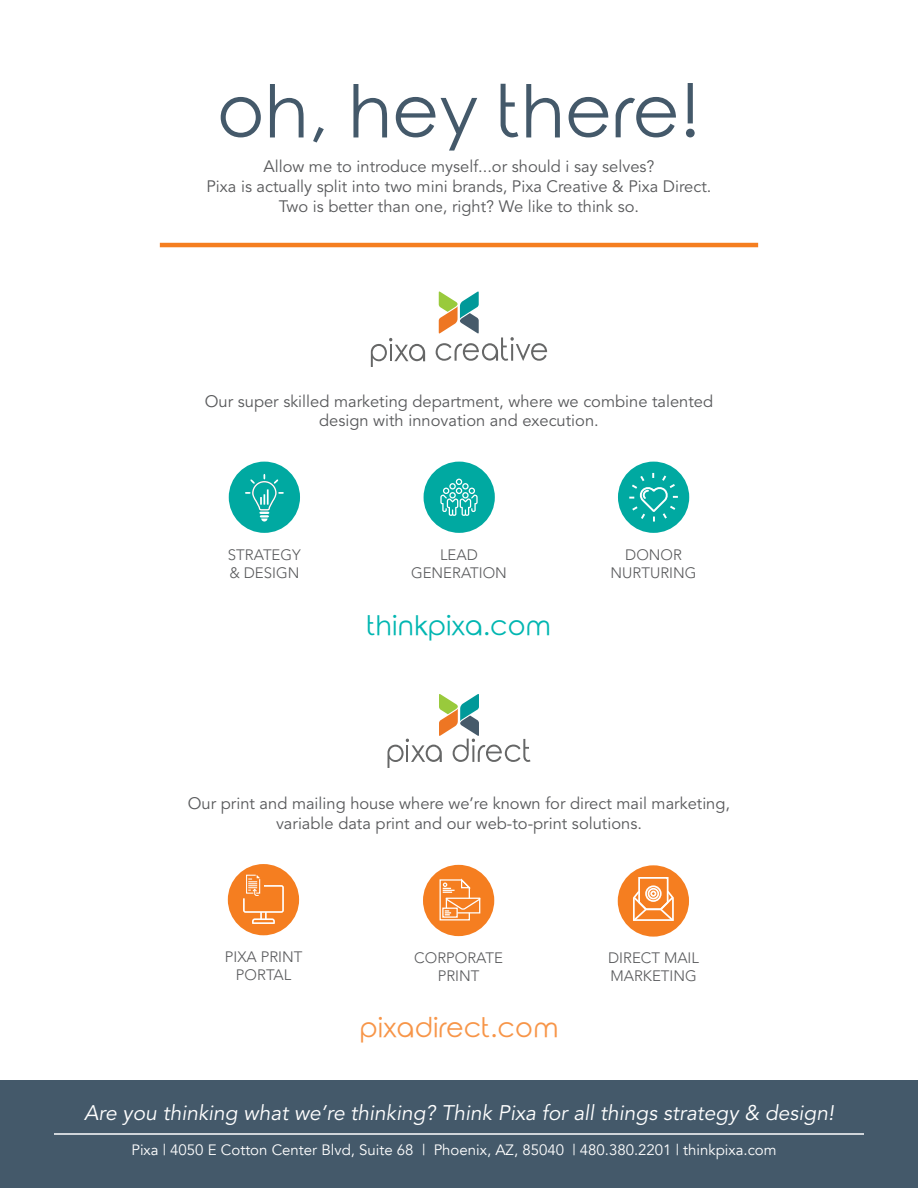
<style>
.page{position:relative;width:918px;height:1188px;background:#fff}
.page>*{position:absolute;margin:0;border:0;box-sizing:border-box;transform-origin:0 0}
.t1{font:72px "Rounded Elegance";color:#44596a}
.t2{font:27px "Rounded Elegance";color:#f79548}
.t3{font:27px "Rounded Elegance";color:#00b6b1}
.t4{font:italic 21px "Avenir LT Std";color:#fff}
.t5{font:16.5px/19.8px "Avenir LT Std";color:#58595b;text-align:center}
.t6{font:300 15px/18px "Avenir LT Std";color:#58595b;text-align:center}
.t7{font:15px "Avenir";color:#fff}
</style>
<div class="page">
<hr style="left:160px;top:243px;width:598px;height:4px;background:#f57e20">
<svg style="left:436px;top:292px;width:111px;height:69px"></svg>
<svg style="left:371px;top:338px;width:54px;height:29px"></svg>
<svg style="left:388px;top:694px;width:142px;height:74px"></svg>
<div style="left:229px;top:462px;width:71px;height:71px;background:#00a9a1;border-radius:50%"></div>
<svg style="left:245px;top:474px;width:39px;height:48px"></svg>
<div style="left:424px;top:462px;width:71px;height:71px;background:#00a9a1;border-radius:50%"></div>
<svg style="left:440px;top:479px;width:38px;height:37px"></svg>
<div style="left:618px;top:462px;width:71px;height:71px;background:#00a9a1;border-radius:50%"></div>
<svg style="left:629px;top:473px;width:49px;height:49px"></svg>
<div style="left:228px;top:864px;width:71px;height:71px;background:#f57e20;border-radius:50%"></div>
<svg style="left:243px;top:875px;width:41px;height:49px"></svg>
<div style="left:423px;top:865px;width:71px;height:71px;background:#f57e20;border-radius:50%"></div>
<svg style="left:440px;top:878px;width:40px;height:42px"></svg>
<div style="left:618px;top:865px;width:71px;height:72px;background:#f57e20;border-radius:50%"></div>
<svg style="left:633px;top:877px;width:41px;height:44px"></svg>
<div style="left:648px;top:888px;width:11px;height:11px;border:2px solid #fff;border-radius:50%"></div>
<div style="left:645px;top:885px;width:17px;height:17px;border:2px solid #fff;border-radius:50%"></div>
<div style="left:0;top:1080px;width:918px;height:108px;background:#44596a"></div>
<hr style="left:54px;top:1133px;width:810px;height:2px;background:#fff">
<h1 class="t1" style="left:217px;top:70px;width:485px">oh, hey there!</h1>
<p class="t5" style="left:207px;top:157px;width:506px">Allow me to introduce myself...or should i say selves?<br>Pixa is actually split into two mini brands, Pixa Creative &amp; Pixa Direct.<br>Two is better than one, right? We like to think so.</p>
<p class="t5" style="left:205px;top:391px;width:510px">Our super skilled marketing department, where we combine talented design with innovation and execution.</p>
<p class="t6" style="left:228px;top:546px;width:74px;text-align:left">STRATEGY &amp; DESIGN</p>
<p class="t6" style="left:411px;top:546px;width:97px">LEAD<br>GENERATION</p>
<p class="t6" style="left:611px;top:546px;width:87px">DONOR<br>NURTURING</p>
<h2 class="t3" style="left:367px;top:610px;width:186px">thinkpixa.com</h2>
<p class="t5" style="left:188px;top:794px;width:544px">Our print and mailing house where we’re known for direct mail marketing, variable data print and our web-to-print solutions.</p>
<p class="t6" style="left:225px;top:948px;width:79px">PIXA PRINT<br>PORTAL</p>
<p class="t6" style="left:414px;top:949px;width:90px">CORPORATE<br>PRINT</p>
<p class="t6" style="left:608px;top:949px;width:92px;text-align:left">DIRECT MAIL<br>MARKETING</p>
<h2 class="t2" style="left:359px;top:1012px;width:201px">pixadirect.com</h2>
<p class="t4" style="left:84px;top:1100px;width:751px">Are you thinking what we’re thinking? Think Pixa for all things strategy &amp; design!</p>
<p class="t7" style="left:131px;top:1141px;width:647px">Pixa | 4050 E Cotton Center Blvd, Suite 68 | Phoenix, AZ, 85040 | 480.380.2201 | thinkpixa.com</p>
</div>
